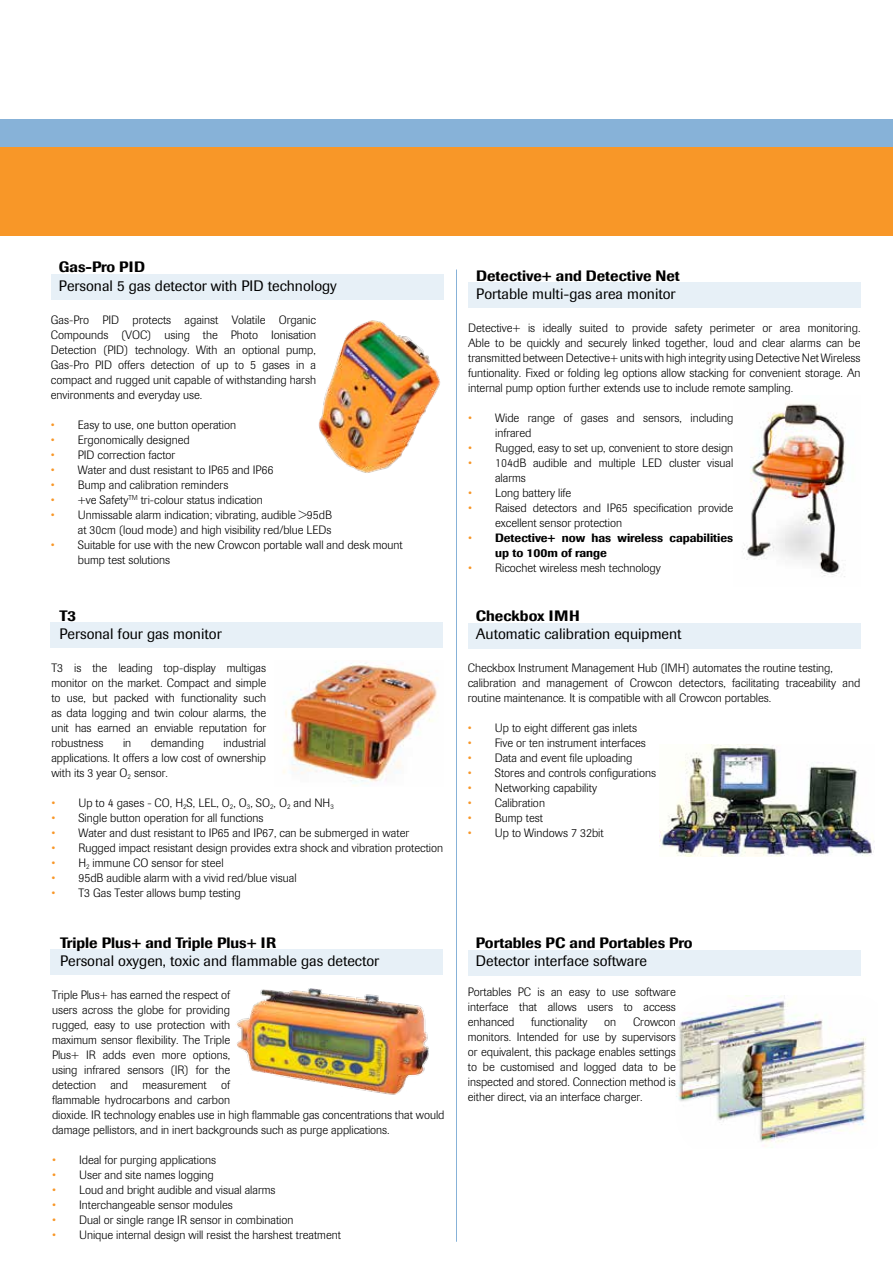
<style>
.page{position:relative;width:893px;height:1263px;background:#fff}
.page>*{position:absolute;margin:0;border:0;box-sizing:border-box;transform-origin:0 0}
.t1{font:15px "Imago";color:#000}
.t2{font:500 15px "Imago";color:#000}
.t3{font:300 12px/15px "Imago";color:#000;text-align:justify}
.t4{font:500 12px/15px "Imago";color:#000}
.s1{color:#f89728}
.s2{font-weight:300;color:#f89728}
</style>
<div class="page">
<div style="left:468px;top:282px;width:393px;height:25px;background:#e7f0f7"></div>
<div style="left:0;top:147px;width:893px;height:89px;background:#f89728"></div>
<div style="left:0;top:119px;width:893px;height:28px;background:#87b2d8"></div>
<div style="left:50px;top:622px;width:393px;height:25px;background:#e7f0f7"></div>
<img style="left:283px;top:663px;width:155px;height:123px">
<div style="left:51px;top:949px;width:392px;height:26px;background:#e7f0f7"></div>
<img style="left:236px;top:988px;width:193px;height:107px">
<hr style="left:456px;top:270px;width:1px;height:972px;background:#87b2d8">
<div style="left:468px;top:623px;width:392px;height:25px;background:#e7f0f7"></div>
<img style="left:660px;top:744px;width:214px;height:113px">
<div style="left:468px;top:950px;width:393px;height:25px;background:#e7f0f7"></div>
<img style="left:676px;top:995px;width:190px;height:153px">
<div style="left:51px;top:274px;width:392px;height:26px;background:#e7f0f7"></div>
<img style="left:318px;top:320px;width:123px;height:153px">
<img style="left:743px;top:403px;width:103px;height:174px">
<p class="t2" style="left:59px;top:258px;width:88px">Gas-Pro PID</p>
<p class="t1" style="left:59px;top:277px;width:279px">Personal 5 gas detector with PID technology</p>
<p class="t3" style="left:51px;top:313px;width:267px">Gas-Pro PID protects against Volatile Organic Compounds (VOC) using the Photo Ionisation Detection (PID) technology. With an optional pump, Gas-Pro PID offers detection of up to 5 gases in a compact and rugged unit capable of withstanding harsh environments and everyday use.</p>
<p class="t3" style="left:51px;top:418px;width:187px"><span class="s1">•</span> Easy to use, one button operation</p>
<p class="t3" style="left:51px;top:433px;width:140px"><span class="s1">•</span> Ergonomically designed</p>
<p class="t3" style="left:51px;top:448px;width:126px"><span class="s1">•</span> PID correction factor</p>
<p class="t3" style="left:51px;top:463px;width:224px"><span class="s1">•</span> Water and dust resistant to IP65 and IP66</p>
<p class="t3" style="left:51px;top:478px;width:179px"><span class="s1">•</span> Bump and calibration reminders</p>
<p class="t3" style="left:51px;top:493px;width:214px"><span class="s1">•</span> +ve Safety<sup>TM</sup> tri-colour status indication</p>
<p class="t3" style="left:51px;top:508px;width:283px;text-align:right"><span class="s1">•</span> Unmissable alarm indication; vibrating, audible &gt;95dB at 30cm (loud mode) and high visibility red/blue LEDs</p>
<p class="t3" style="left:78px;top:538px;width:326px;text-indent:-27px"><span class="s1">•</span> Suitable for use with the new Crowcon portable wall and desk mount bump test solutions</p>
<p class="t2" style="left:60px;top:607px;width:18px">T3</p>
<p class="t1" style="left:60px;top:625px;width:164px">Personal four gas monitor</p>
<p class="t3" style="left:51px;top:660px;width:216px">T3 is the leading top-display multigas monitor on the market. Compact and simple to use, but packed with functionality such as data logging and twin colour alarms, the unit has earned an enviable reputation for robustness</p>
<p class="t3" style="left:51px;top:735px;width:216px;text-indent:172px">industrial applications. It offers a low cost of ownership with its 3 year O<sub>2</sub> sensor.</p>
<p class="t3" style="left:51px;top:795px;width:284px"><span class="s1">•</span> Up to 4 gases - CO, H<sub>2</sub>S, LEL, O<sub>2</sub>, O<sub>3</sub>, SO<sub>2</sub>, O<sub>2</sub> and NH<sub>3</sub></p>
<p class="t3" style="left:51px;top:810px;width:213px"><span class="s1">•</span> Single button operation for all functions</p>
<p class="t3" style="left:51px;top:825px;width:359px"><span class="s1">•</span> Water and dust resistant to IP65 and IP67, can be submerged in water</p>
<p class="t3" style="left:51px;top:840px;width:393px"><span class="s1">•</span> Rugged impact resistant design provides extra shock and vibration protection</p>
<p class="t3" style="left:51px;top:855px;width:174px"><span class="s1">•</span> H<sub>2</sub> immune CO sensor for steel</p>
<p class="t3" style="left:51px;top:870px;width:247px"><span class="s1">•</span> 95dB audible alarm with a vivid red/blue visual</p>
<p class="t3" style="left:51px;top:885px;width:191px"><span class="s1">•</span> T3 Gas Tester allows bump testing</p>
<p class="t3" style="left:123px;top:735px;width:10px">in</p>
<p class="t3" style="left:151px;top:735px;width:54px">demanding</p>
<p class="t2" style="left:60px;top:934px;width:217px">Triple Plus+ and Triple Plus+ IR</p>
<p class="t1" style="left:60px;top:952px;width:321px">Personal oxygen, toxic and flammable gas detector</p>
<p class="t3" style="left:52px;top:988px;width:394px;text-align:left">Triple Plus+ has earned the respect of<br>users across the globe for providing<br>rugged, easy to use protection with<br>maximum sensor flexibility. The Triple<br>Plus+ IR adds even more options,<br>using infrared sensors (IR) for the<br>detection and measurement of<br>flammable hydrocarbons and carbon<br>dioxide. IR technology enables use in high flammable gas concentrations that would damage pellistors, and in inert backgrounds such as purge applications.</p>
<p class="t3" style="left:52px;top:1153px;width:165px"><span class="s1">•</span> Ideal for purging applications</p>
<p class="t3" style="left:52px;top:1168px;width:163px"><span class="s1">•</span> User and site names logging</p>
<p class="t3" style="left:52px;top:1183px;width:225px"><span class="s1">•</span> Loud and bright audible and visual alarms</p>
<p class="t3" style="left:52px;top:1198px;width:182px"><span class="s1">•</span> Interchangeable sensor modules</p>
<p class="t3" style="left:52px;top:1213px;width:243px"><span class="s1">•</span> Dual or single range IR sensor in combination</p>
<p class="t3" style="left:52px;top:1228px;width:290px"><span class="s1">•</span> Unique internal design will resist the harshest treatment</p>
<p class="t2" style="left:476px;top:266px;width:205px">Detective+ and Detective Net</p>
<p class="t1" style="left:476px;top:285px;width:201px">Portable multi-gas area monitor</p>
<p class="t3" style="left:468px;top:320px;width:394px">Detective+ is ideally suited to provide safety perimeter or area monitoring.<br>Able to be quickly and securely linked together, loud and clear alarms can be transmitted between Detective+ units with high integrity using Detective Net Wireless funtionality. Fixed or folding leg options allow stacking for convenient storage. An internal pump option further extends use to include remote sampling.</p>
<p class="t3" style="left:495px;top:410px;width:240px;text-indent:-27px"><span class="s1">•</span> Wide range of gases and sensors, including infrared</p>
<p class="t3" style="left:468px;top:440px;width:267px"><span class="s1">•</span> Rugged, easy to set up, convenient to store design</p>
<p class="t3" style="left:495px;top:455px;width:240px;text-indent:-27px"><span class="s1">•</span> 104dB audible and multiple LED cluster visual alarms</p>
<p class="t3" style="left:468px;top:485px;width:105px"><span class="s1">•</span> Long battery life</p>
<p class="t3" style="left:495px;top:500px;width:240px;text-indent:-27px"><span class="s1">•</span> Raised detectors and IP65 specification provide excellent sensor protection</p>
<p class="t4" style="left:495px;top:530px;width:240px;text-indent:-27px"><span class="s2">•</span> Detective+ now has wireless capabilities up to 100m of range</p>
<p class="t3" style="left:468px;top:560px;width:194px"><span class="s1">•</span> Ricochet wireless mesh technology</p>
<p class="t2" style="left:476px;top:607px;width:105px">Checkbox IMH</p>
<p class="t1" style="left:476px;top:625px;width:207px">Automatic calibration equipment</p>
<p class="t3" style="left:468px;top:660px;width:394px;text-align:left">Checkbox Instrument Management Hub (IMH) automates the routine testing, calibration and management of Crowcon detectors, facilitating traceability and routine maintenance. It is compatible with all Crowcon portables.</p>
<p class="t3" style="left:468px;top:720px;width:171px"><span class="s1">•</span> Up to eight different gas inlets</p>
<p class="t3" style="left:468px;top:735px;width:179px"><span class="s1">•</span> Five or ten instrument interfaces</p>
<p class="t3" style="left:468px;top:750px;width:166px"><span class="s1">•</span> Data and event file uploading</p>
<p class="t3" style="left:468px;top:765px;width:190px"><span class="s1">•</span> Stores and controls configurations</p>
<p class="t3" style="left:468px;top:780px;width:131px"><span class="s1">•</span> Networking capability</p>
<p class="t3" style="left:468px;top:795px;width:79px"><span class="s1">•</span> Calibration</p>
<p class="t3" style="left:468px;top:810px;width:77px"><span class="s1">•</span> Bump test</p>
<p class="t3" style="left:468px;top:825px;width:138px"><span class="s1">•</span> Up to Windows 7 32bit</p>
<p class="t2" style="left:476px;top:934px;width:218px">Portables PC and Portables Pro</p>
<p class="t1" style="left:476px;top:952px;width:172px">Detector interface software</p>
<p class="t3" style="left:468px;top:985px;width:210px">Portables PC is an easy to use software interface that allows users to access enhanced</p>
<p class="t3" style="left:468px;top:1015px;width:210px;text-indent:165px">Crowcon monitors. Intended for use by supervisors or equivalent, this package enables settings to be customised and logged data to be inspected and stored. Connection method is either direct, via an interface charger.</p>
<p class="t3" style="left:531px;top:1015px;width:58px">functionality</p>
<p class="t3" style="left:604px;top:1015px;width:13px">on</p>
</div>
